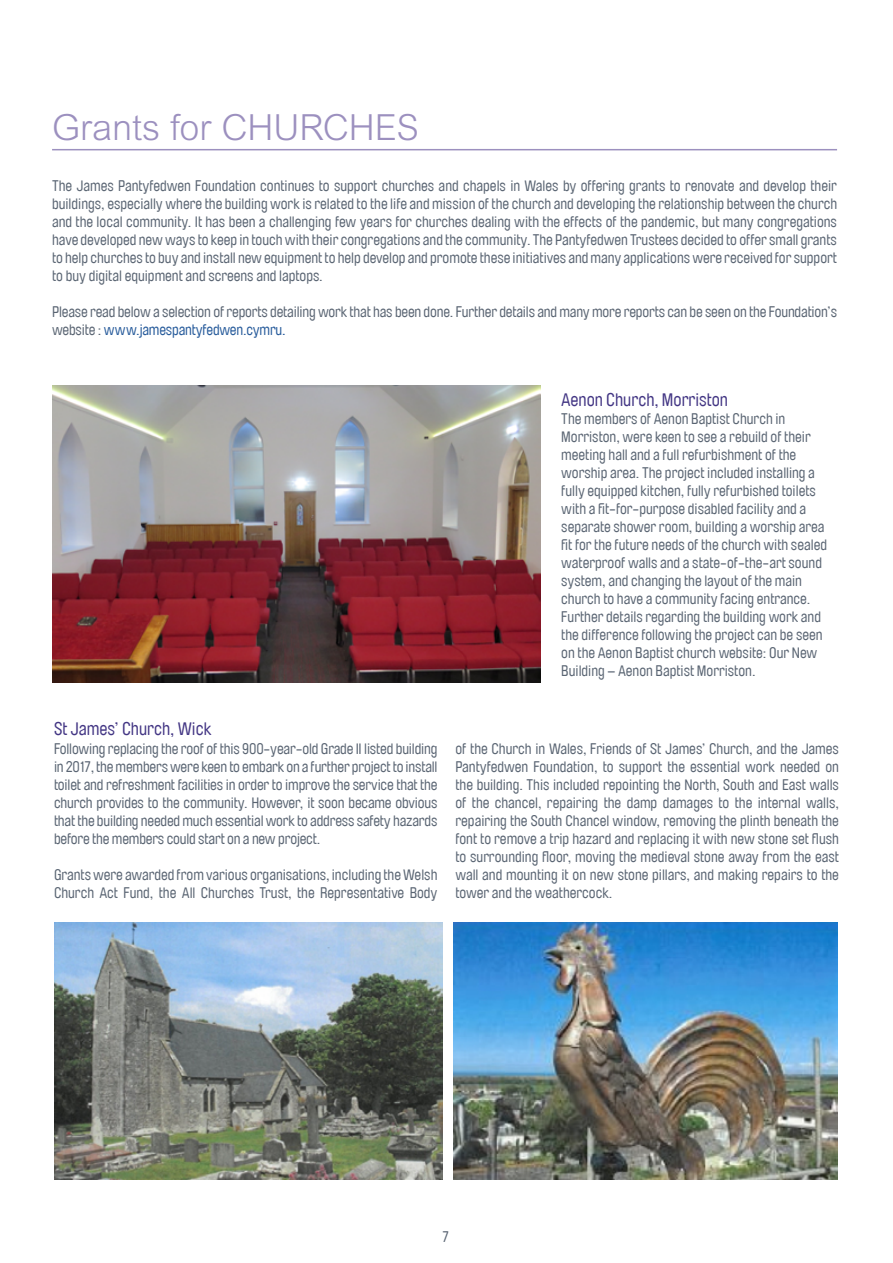
<style>
.page{position:relative;width:893px;height:1263px;background:#fff}
.page>*{position:absolute;margin:0;border:0;box-sizing:border-box;transform-origin:0 0}
.t1{font:300 36px "Arial MT Std";color:#9c90bf}
.t2{font:18px "Brauer Neue";color:#433684}
.t3{font:15px/18px "Brauer Neue";color:#5a6573;text-align:justify}
.s1{color:#275b9b}
</style>
<div class="page">
<hr style="left:52px;top:149px;width:785px;height:1px;background:#9c90bf">
<img style="left:52px;top:385px;width:488px;height:298px">
<img style="left:454px;top:923px;width:384px;height:256px">
<img style="left:54px;top:923px;width:388px;height:256px">
<h1 class="t1" style="left:52px;top:107px;width:368px">Grants for CHURCHES</h1>
<p class="t3" style="left:52px;top:177px;width:787px">The James Pantyfedwen Foundation continues to support churches and chapels in Wales by offering grants to renovate and develop their buildings, especially where the building work is related to the life and mission of the church and developing the relationship between the church and the local community. It has been a challenging few years for churches dealing with the effects of the pandemic, but many congregations have developed new ways to keep in touch with their congregations and the community. The Pantyfedwen Trustees decided to offer small grants to help churches to buy and install new equipment to help develop and promote these initiatives and many applications were received for support to buy digital equipment and screens and laptops.</p>
<p class="t3" style="left:52px;top:303px;width:787px">Please read below a selection of reports detailing work that has been done. Further details and many more reports can be seen on the Foundation’s website : <span class="s1">www.jamespantyfedwen.cymru.</span></p>
<p class="t2" style="left:54px;top:718px;width:159px">St James’ Church, Wick</p>
<p class="t3" style="left:54px;top:740px;width:385px">Following replacing the roof of this 900-year-old Grade II listed building in 2017, the members were keen to embark on a further project to install toilet and refreshment facilities in order to improve the service that the church provides to the community. However, it soon became obvious that the building needed much essential work to address safety hazards before the members could start on a new project.</p>
<p class="t3" style="left:54px;top:866px;width:385px">Grants were awarded from various organisations, including the Welsh<br>Church Act Fund, the All Churches Trust, the Representative Body</p>
<p class="t2" style="left:561px;top:389px;width:168px">Aenon Church, Morriston</p>
<p class="t3" style="left:561px;top:410px;width:267px;text-align:left">The members of Aenon Baptist Church in Morriston, were keen to see a rebuild of their meeting hall and a full refurbishment of the worship area. The project included installing a fully equipped kitchen, fully refurbished toilets with a fit-for-purpose disabled facility and a separate shower room, building a worship area fit for the future needs of the church with sealed waterproof walls and a state-of-the-art sound system, and changing the layout of the main church to have a community facing entrance.<br>Further details regarding the building work and the difference following the project can be seen on the Aenon Baptist church website: Our New Building – Aenon Baptist Morriston.</p>
<p class="t3" style="left:455px;top:740px;width:385px">of the Church in Wales, Friends of St James’ Church, and the James Pantyfedwen Foundation, to support the essential work needed on the building. This included repointing the North, South and East walls of the chancel, repairing the damp damages to the internal walls, repairing the South Chancel window, removing the plinth beneath the font to remove a trip hazard and replacing it with new stone set flush to surrounding floor, moving the medieval stone away from the east wall and mounting it on new stone pillars, and making repairs to the tower and the weathercock.</p>
<p class="t3" style="left:443px;top:1228px;width:7px">7</p>
</div>
